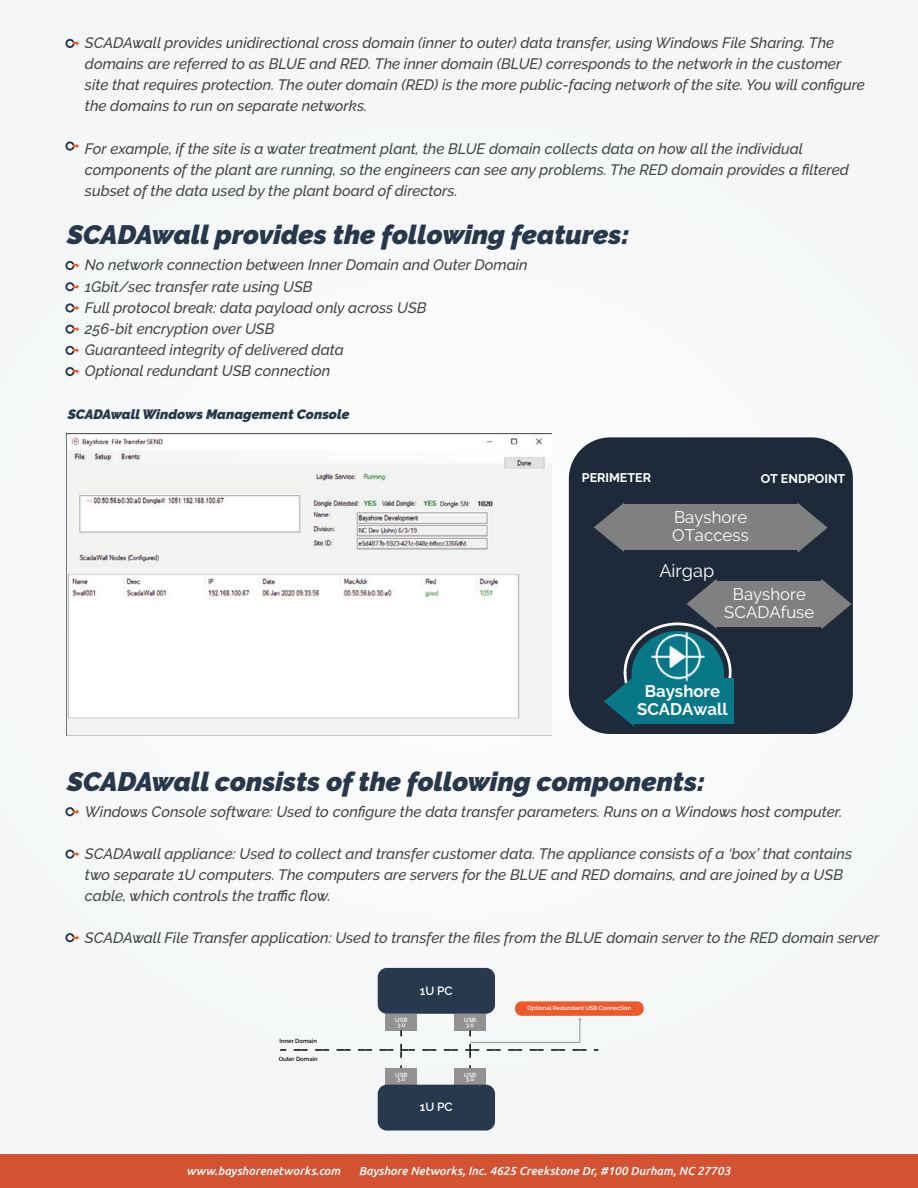
<style>
.page{position:relative;width:918px;height:1188px;background:#f6f8f8}
.page>*{position:absolute;margin:0;border:0;box-sizing:border-box;transform-origin:0 0}
.t1{font:italic 900 26.55px "Raleway";color:#27384c}
.t2{font:18.15px "Raleway";color:#fff}
.t3{font:16.8px/18.1px "Raleway";letter-spacing:.005em;color:#fff}
.t4{font:700 16.8px/18.1px "Raleway";color:#fff;text-align:center}
.t5{font:italic 500 15px/21px "Raleway";color:#434445}
.t6{font:italic 900 13.5px "Raleway";color:#27384c}
.t7{font:700 12.6px "Raleway";color:#fff}
.t8{font:600 11.85px "Raleway";letter-spacing:-.005em;color:#fff}
.t9{font:italic 500 11.7px "Ubuntu";color:#fff}
.t10{font:600 6px/4.5px "Raleway";color:#fff;text-align:center}
.t11{font:600 6px "Raleway";color:#040503}
</style>
<div class="page">
<svg style="left:65px;top:39px;width:10px;height:9px"></svg>
<svg style="left:67px;top:41px;width:12px;height:5px"></svg>
<svg style="left:65px;top:261px;width:10px;height:9px"></svg>
<svg style="left:67px;top:263px;width:12px;height:5px"></svg>
<svg style="left:65px;top:282px;width:10px;height:9px"></svg>
<svg style="left:67px;top:284px;width:12px;height:5px"></svg>
<svg style="left:65px;top:303px;width:10px;height:10px"></svg>
<svg style="left:67px;top:305px;width:12px;height:6px"></svg>
<svg style="left:65px;top:325px;width:10px;height:9px"></svg>
<svg style="left:67px;top:327px;width:12px;height:5px"></svg>
<svg style="left:65px;top:346px;width:10px;height:9px"></svg>
<svg style="left:67px;top:348px;width:12px;height:5px"></svg>
<svg style="left:65px;top:367px;width:10px;height:9px"></svg>
<svg style="left:67px;top:369px;width:12px;height:5px"></svg>
<svg style="left:65px;top:142px;width:10px;height:9px"></svg>
<svg style="left:67px;top:143px;width:12px;height:6px"></svg>
<svg style="left:65px;top:807px;width:10px;height:9px"></svg>
<svg style="left:67px;top:809px;width:12px;height:5px"></svg>
<svg style="left:65px;top:850px;width:10px;height:9px"></svg>
<svg style="left:67px;top:851px;width:12px;height:6px"></svg>
<svg style="left:65px;top:933px;width:10px;height:9px"></svg>
<svg style="left:67px;top:935px;width:12px;height:5px"></svg>
<img style="left:66px;top:434px;width:485px;height:302px">
<div style="left:0;top:1154px;width:918px;height:34px;background:#d35232"></div>
<div style="left:385px;top:1014px;width:32px;height:16px;background:#939291"></div>
<div style="left:454px;top:1014px;width:32px;height:16px;background:#939291"></div>
<div style="left:385px;top:1068px;width:32px;height:17px;background:#939291"></div>
<div style="left:454px;top:1068px;width:32px;height:17px;background:#939291"></div>
<div style="left:378px;top:968px;width:117px;height:46px;background:#27394d;border-radius:9px"></div>
<div style="left:378px;top:1085px;width:117px;height:46px;background:#27394d;border-radius:9px"></div>
<div style="left:515px;top:1001px;width:129px;height:15px;background:#ee582d;border-radius:7px"></div>
<svg style="left:280px;top:1018px;width:318px;height:50px"></svg>
<div style="left:569px;top:437px;width:284px;height:297px;background:#1e2a3a;border-radius:41px"></div>
<div style="left:623px;top:505px;width:176px;height:45px;background:#7f807f"></div>
<svg style="left:797px;top:503px;width:31px;height:50px"></svg>
<svg style="left:594px;top:503px;width:30px;height:49px"></svg>
<div style="left:715px;top:581px;width:108px;height:46px;background:#7f807f"></div>
<svg style="left:821px;top:579px;width:31px;height:50px"></svg>
<svg style="left:687px;top:579px;width:30px;height:50px"></svg>
<div style="left:624px;top:623px;width:108px;height:100px;border:3px dashed #fff;border-radius:50%"></div>
<div style="left:632px;top:631px;width:92px;height:86px;background:#087788;border-radius:50%"></div>
<div style="left:632px;top:679px;width:101px;height:45px;background:#087788"></div>
<svg style="left:604px;top:676px;width:30px;height:51px"></svg>
<img style="left:649px;top:629px;width:58px;height:53px">
<p class="t5" style="left:85px;top:33px;width:782px">SCADAwall provides unidirectional cross domain (inner to outer) data transfer, using Windows File Sharing. The domains are referred to as BLUE and RED. The inner domain (BLUE) corresponds to the network in the customer site that requires protection. The outer domain (RED) is the more public-facing network of the site. You will configure the domains to run on separate networks.</p>
<p class="t5" style="left:85px;top:138px;width:766px">For example, if the site is a water treatment plant, the BLUE domain collects data on how all the individual components of the plant are running, so the engineers can see any problems. The RED domain provides a filtered subset of the data used by the plant board of directors.</p>
<h1 class="t1" style="left:67px;top:220px;width:564px">SCADAwall provides the following features:</h1>
<p class="t5" style="left:85px;top:255px;width:444px">No network connection between Inner Domain and Outer Domain 1Gbit/sec transfer rate using USB<br>Full protocol break: data payload only across USB<br>256-bit encryption over USB<br>Guaranteed integrity of delivered data<br>Optional redundant USB connection</p>
<p class="t6" style="left:68px;top:406px;width:283px">SCADAwall Windows Management Console</p>
<p class="t7" style="left:582px;top:471px;width:71px">PERIMETER</p>
<p class="t7" style="left:761px;top:471px;width:86px">OT ENDPOINT</p>
<p class="t3" style="left:672px;top:508px;width:78px">Bayshore<br>OTaccess</p>
<p class="t2" style="left:659px;top:560px;width:56px">Airgap</p>
<p class="t3" style="left:724px;top:585px;width:92px;text-align:center">Bayshore<br>SCADAfuse</p>
<p class="t4" style="left:637px;top:682px;width:92px">Bayshore<br>SCADAwall</p>
<h1 class="t1" style="left:67px;top:766px;width:640px">SCADAwall consists of the following components:</h1>
<p class="t5" style="left:85px;top:801px;width:759px">Windows Console software: Used to configure the data transfer parameters. Runs on a Windows host computer.</p>
<p class="t5" style="left:85px;top:843px;width:769px">SCADAwall appliance: Used to collect and transfer customer data. The appliance consists of a ‘box’ that contains two separate 1U computers. The computers are servers for the BLUE and RED domains, and are joined by a USB cable, which controls the traffic flow.</p>
<p class="t5" style="left:85px;top:927px;width:796px">SCADAwall File Transfer application: Used to transfer the files from the BLUE domain server to the RED domain server</p>
<p class="t11" style="left:280px;top:1037px;width:39px">Inner Domain</p>
<p class="t11" style="left:279px;top:1056px;width:40px">Outer Domain</p>
<p class="t8" style="left:420px;top:984px;width:34px">1U PC</p>
<p class="t10" style="left:395px;top:1018px;width:14px">USB<br>3.0</p>
<p class="t10" style="left:464px;top:1018px;width:14px">USB<br>3.0</p>
<p class="t10" style="left:395px;top:1072px;width:14px">USB<br>3.0</p>
<p class="t10" style="left:464px;top:1072px;width:14px">USB<br>3.0</p>
<p class="t8" style="left:420px;top:1100px;width:34px">1U PC</p>
<p class="t10" style="left:527px;top:1006px;width:105px">Optional Redundant USB Connection</p>
<p class="t9" style="left:186px;top:1164px;width:156px">www.bayshorenetworks.com</p>
<p class="t9" style="left:359px;top:1164px;width:373px">Bayshore Networks, Inc. 4625 Creekstone Dr, #100 Durham, NC 27703</p>
</div>
